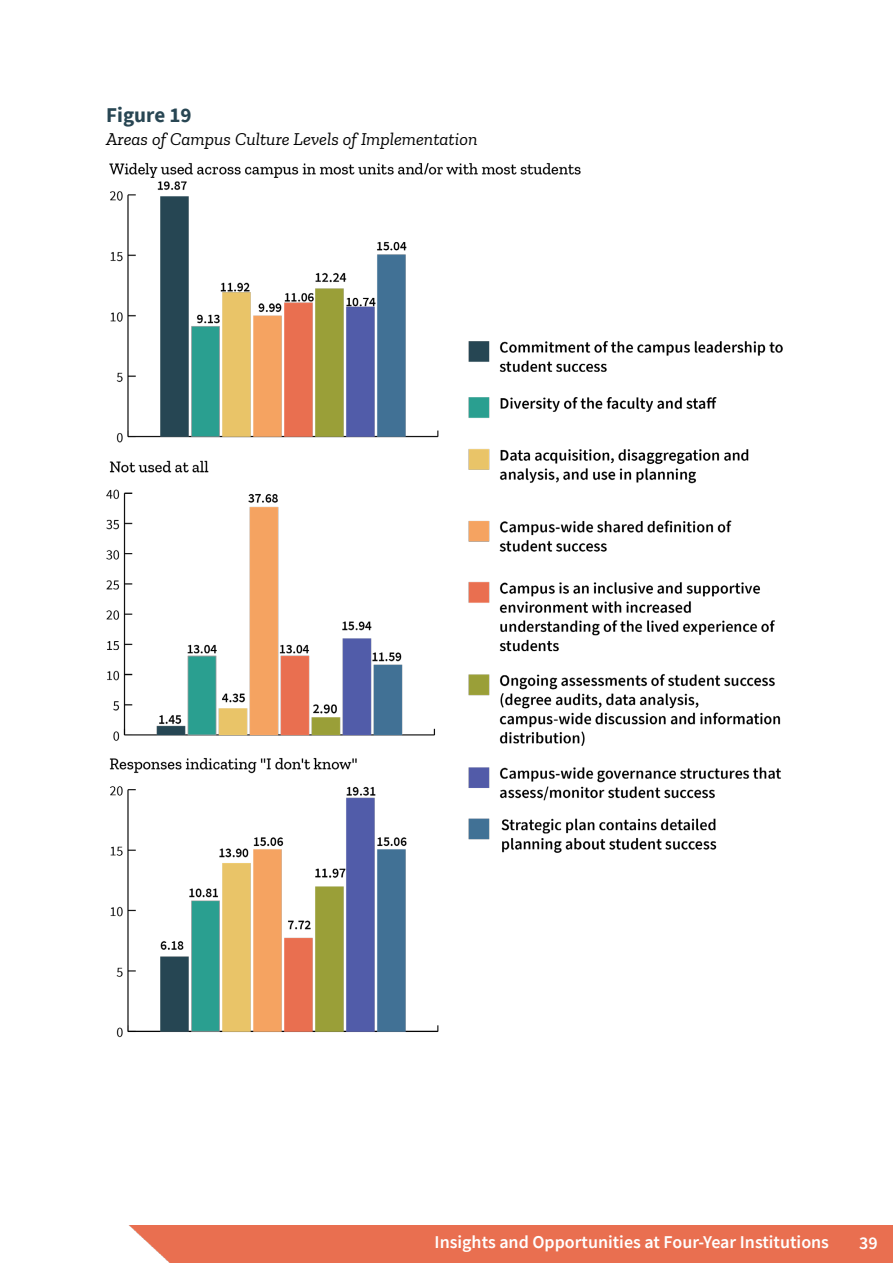
<style>
.page{position:relative;width:893px;height:1263px;background:#fff}
.page>*{position:absolute;margin:0;border:0;box-sizing:border-box;transform-origin:0 0}
.t1{font:700 21px "Source Sans Pro";color:#284653}
.t2{font:600 18px "Source Sans Pro";color:#fff}
.t3{font:italic 18px "Zilla Slab";color:#000}
.t4{font:600 18px "Source Sans Pro";color:#fff}
</style>
<div class="page">
<div style="left:129px;top:1225px;width:764px;height:38px;background:#e96f50"></div>
<img style="left:106px;top:163px;width:677px;height:875px">
<p class="t1" style="left:106px;top:101px;width:87px">Figure 19</p>
<p class="t3" style="left:106px;top:130px;width:373px">Areas of Campus Culture Levels of Implementation</p>
<p class="t2" style="left:435px;top:1230px;width:396px">Insights and Opportunities at Four-Year Institutions</p>
<p class="t4" style="left:859px;top:1231px;width:20px">39</p>
</div>
